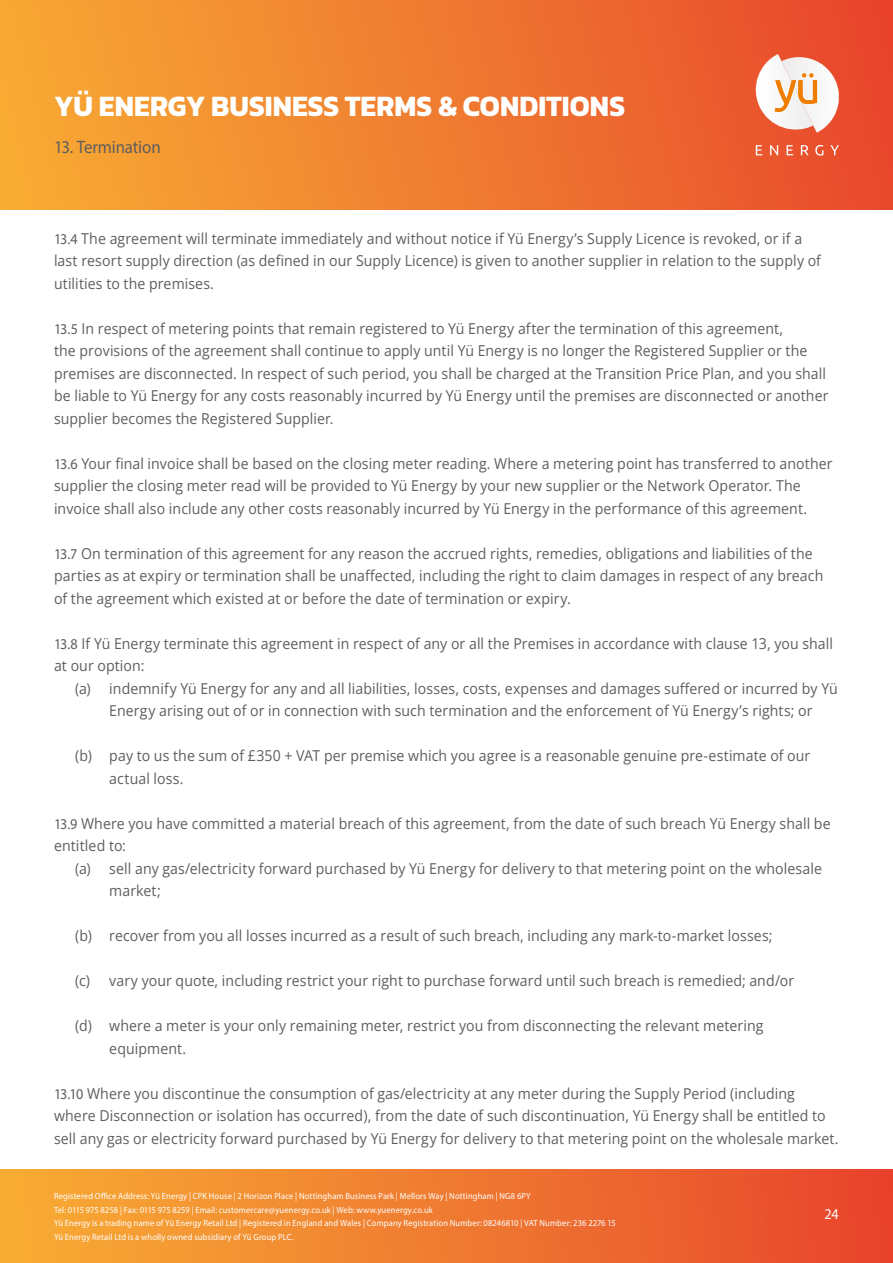
<style>
.page{position:relative;width:893px;height:1263px;background:#fff}
.page>*{position:absolute;margin:0;border:0;box-sizing:border-box;transform-origin:0 0}
.t1{font:700 30px "Kanit";color:#fff;scale:.94 1}
.t2{font:18px "Myriad Pro";letter-spacing:-.01em;color:#5f5e5e;scale:.94 1}
.t3{font:15px/22.5px "Open Sans";letter-spacing:.005em;color:#5f5e5e;scale:.94 1}
.t4{font:15px "Myriad Pro";color:#fff;scale:.94 1}
.t5{font:9px/13.5px "Myriad Pro";letter-spacing:.015em;color:#fff;scale:.94 1}
.s1{font-family:"Myriad Pro"}
</style>
<div class="page">
<div style="left:0;top:0;width:893px;height:209px;background:linear-gradient(to right,#f7ac34,#e8472d)"></div>
<div style="left:0;top:1169px;width:893px;height:94px;background:linear-gradient(to right,#f8ae34,#e7442d)"></div>
<svg style="left:750px;top:54px;width:89px;height:81px"></svg>
<svg style="left:756px;top:145px;width:6px;height:10px"></svg>
<svg style="left:770px;top:145px;width:8px;height:10px"></svg>
<svg style="left:787px;top:145px;width:6px;height:10px"></svg>
<svg style="left:801px;top:145px;width:8px;height:10px"></svg>
<svg style="left:815px;top:145px;width:8px;height:11px"></svg>
<svg style="left:830px;top:145px;width:9px;height:10px"></svg>
<h1 class="t1" style="left:54px;top:83px;width:609px">YÜ ENERGY BUSINESS TERMS &amp; CONDITIONS</h1>
<p class="t2" style="left:54px;top:136px;width:115px">13. Termination</p>
<p class="t3" style="left:54px;top:227px;width:817px"><span class="s1">13.4</span> The agreement will terminate immediately and without notice if Yü Energy’s Supply Licence is revoked, or if a last resort supply direction (as defined in our Supply Licence) is given to another supplier in relation to the supply of utilities to the premises.</p>
<p class="t3" style="left:54px;top:317px;width:825px"><span class="s1">13.5</span> In respect of metering points that remain registered to Yü Energy after the termination of this agreement,<br>the provisions of the agreement shall continue to apply until Yü Energy is no longer the Registered Supplier or the premises are disconnected. In respect of such period, you shall be charged at the Transition Price Plan, and you shall be liable to Yü Energy for any costs reasonably incurred by Yü Energy until the premises are disconnected or another supplier becomes the Registered Supplier.</p>
<p class="t3" style="left:54px;top:452px;width:830px"><span class="s1">13.6</span> Your final invoice shall be based on the closing meter reading. Where a metering point has transferred to another supplier the closing meter read will be provided to Yü Energy by your new supplier or the Network Operator. The invoice shall also include any other costs reasonably incurred by Yü Energy in the performance of this agreement.</p>
<p class="t3" style="left:54px;top:542px;width:820px"><span class="s1">13.7</span> On termination of this agreement for any reason the accrued rights, remedies, obligations and liabilities of the parties as at expiry or termination shall be unaffected, including the right to claim damages in respect of any breach of the agreement which existed at or before the date of termination or expiry.</p>
<p class="t3" style="left:54px;top:632px;width:830px"><span class="s1">13.8</span> If Yü Energy terminate this agreement in respect of any or all the Premises in accordance with clause 13, you shall at our option:</p>
<p class="t3" style="left:75px;top:677px;width:813px;text-align:center">(a) indemnify Yü Energy for any and all liabilities, losses, costs, expenses and damages suffered or incurred by Yü<br>Energy arising out of or in connection with such termination and the enforcement of Yü Energy’s rights; or</p>
<p class="t3" style="left:109px;top:744px;width:747px;text-indent:-34px">(b) pay to us the sum of £350 + VAT per premise which you agree is a reasonable genuine pre-estimate of our actual loss.</p>
<p class="t3" style="left:54px;top:812px;width:828px"><span class="s1">13.9</span> Where you have committed a material breach of this agreement, from the date of such breach Yü Energy shall be entitled to:</p>
<p class="t3" style="left:109px;top:857px;width:760px;text-indent:-34px">(a) sell any gas/electricity forward purchased by Yü Energy for delivery to that metering point on the wholesale market;</p>
<p class="t3" style="left:75px;top:924px;width:743px">(b) recover from you all losses incurred as a result of such breach, including any mark-to-market losses;</p>
<p class="t3" style="left:75px;top:969px;width:766px">(c) vary your quote, including restrict your right to purchase forward until such breach is remedied; and/or</p>
<p class="t3" style="left:109px;top:1014px;width:698px;text-indent:-34px">(d) where a meter is your only remaining meter, restrict you from disconnecting the relevant metering equipment.</p>
<p class="t3" style="left:54px;top:1082px;width:836px"><span class="s1">13.10</span> Where you discontinue the consumption of gas/electricity at any meter during the Supply Period (including where Disconnection or isolation has occurred), from the date of such discontinuation, Yü Energy shall be entitled to sell any gas or electricity forward purchased by Yü Energy for delivery to that metering point on the wholesale market.</p>
<p class="t5" style="left:54px;top:1189px;width:599px">Registered Office Address: Yü Energy | CPK House | 2 Horizon Place | Nottingham Business Park | Mellors Way | Nottingham | NG8 6PY<br>Tel: 0115 975 8258 | Fax: 0115 975 8259 | Email: customercare@yuenergy.co.uk | Web: www.yuenergy.co.uk<br>Yü Energy is a trading name of Yü Energy Retail Ltd | Registered in England and Wales | Company Registration Number: 08246810 | VAT Number: 236 2276 15<br>Yü Energy Retail Ltd is a wholly owned subsidiary of Yü Group PLC.</p>
<p class="t4" style="left:824px;top:1204px;width:16px">24</p>
</div>
